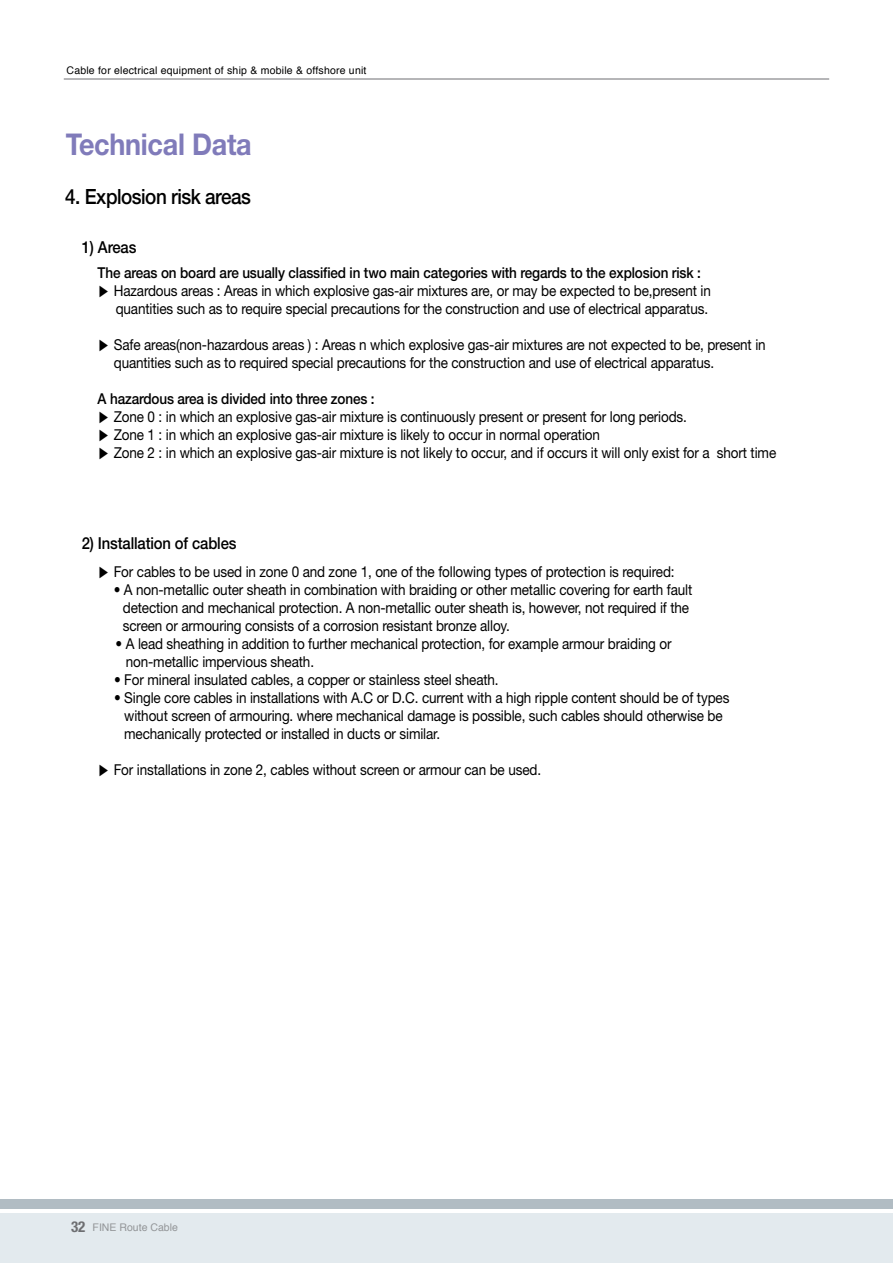
<style>
.page{position:relative;width:893px;height:1263px;background:#fff}
.page>*{position:absolute;margin:0;border:0;box-sizing:border-box;transform-origin:0 0}
.t1{font:700 30px "Helvetica Neue LT Std";letter-spacing:-.01em;color:#807bba;scale:.9 1}
.t2{font:500 21px "Helvetica Neue LT Std";letter-spacing:-.025em;color:#000;scale:.9 1}
.t3{font:500 16.5px "Helvetica Neue LT Std";letter-spacing:-.01em;color:#000;scale:.9 1}
.t4{font:15px/18px "Helvetica Neue LT Std";letter-spacing:-.01em;color:#000;scale:.9 1}
.t5{font:500 15px "Helvetica Neue LT Std";letter-spacing:-.01em;color:#000;scale:.9 1}
.t6{font:10.5px "Helvetica";letter-spacing:.02em;color:#000}
.t7{font:10.5px "Helvetica";color:#939598}
.s1{font-family:"Nanum Gothic"}
.s2{font-weight:500}
.s3{font-family:"Helvetica Neue LT Std";font-weight:700;font-stretch:condensed;font-size:15px;color:#6d6e71}
</style>
<div class="page">
<hr style="left:64px;top:79px;width:765px;height:1px;background:#6d6e71">
<div style="left:0;top:1214px;width:893px;height:49px;background:#e3eaee"></div>
<div style="left:0;top:1199px;width:893px;height:9px;background:#b1bcc3"></div>
<p class="t6" style="left:67px;top:63px;width:301px">Cable for electrical equipment of ship &amp; mobile &amp; offshore unit</p>
<h1 class="t1" style="left:66px;top:126px;width:208px">Technical Data</h1>
<h2 class="t2" style="left:65px;top:184px;width:208px">4. Explosion risk areas</h2>
<p class="t3" style="left:82px;top:237px;width:62px">1) Areas</p>
<p class="t5" style="left:98px;top:264px;width:672px">The areas on board are usually classified in two main categories with regards to the explosion risk :</p>
<p class="t4" style="left:98px;top:282px;width:683px"><span class="s1">▶</span> Hazardous areas : Areas in which explosive gas-air mixtures are, or may be expected to be,present in</p>
<p class="t4" style="left:116px;top:300px;width:660px">quantities such as to require special precautions for the construction and use of electrical apparatus.</p>
<p class="t4" style="left:114px;top:336px;width:726px;text-indent:-16px"><span class="s1">▶</span> Safe areas(non-hazardous areas ) : Areas n which explosive gas-air mixtures are not expected to be, present in quantities such as to required special precautions for the construction and use of electrical apparatus.</p>
<p class="t4" style="left:98px;top:390px;width:755px"><span class="s2">A hazardous area is divided into three zones :<br></span><span class="s1">▶</span> Zone 0 : in which an explosive gas-air mixture is continuously present or present for long periods.<br><span class="s1">▶</span> Zone 1 : in which an explosive gas-air mixture is likely to occur in normal operation<br><span class="s1">▶</span> Zone 2 : in which an explosive gas-air mixture is not likely to occur, and if occurs it will only exist for a short time</p>
<p class="t3" style="left:82px;top:533px;width:173px">2) Installation of cables</p>
<p class="t4" style="left:98px;top:562px;width:643px"><span class="s1">▶</span> For cables to be used in zone 0 and zone 1, one of the following types of protection is required:</p>
<p class="t4" style="left:123px;top:580px;width:634px;text-indent:-9px">• A non-metallic outer sheath in combination with braiding or other metallic covering for earth fault detection and mechanical protection. A non-metallic outer sheath is, however, not required if the screen or armouring consists of a corrosion resistant bronze alloy.</p>
<p class="t4" style="left:126px;top:634px;width:608px;text-indent:-10px">• A lead sheathing in addition to further mechanical protection, for example armour braiding or non-metallic impervious sheath.</p>
<p class="t4" style="left:114px;top:670px;width:429px">• For mineral insulated cables, a copper or stainless steel sheath.</p>
<p class="t4" style="left:124px;top:688px;width:674px;text-indent:-10px">• Single core cables in installations with A.C or D.C. current with a high ripple content should be of types without screen of armouring. where mechanical damage is possible, such cables should otherwise be mechanically protected or installed in ducts or similar.</p>
<p class="t4" style="left:97px;top:760px;width:494px"><span class="s1">▶</span> For installations in zone 2, cables without screen or armour can be used.</p>
<p class="t7" style="left:71px;top:1219px;width:108px"><span class="s3">32</span> FINE Route Cable</p>
</div>
